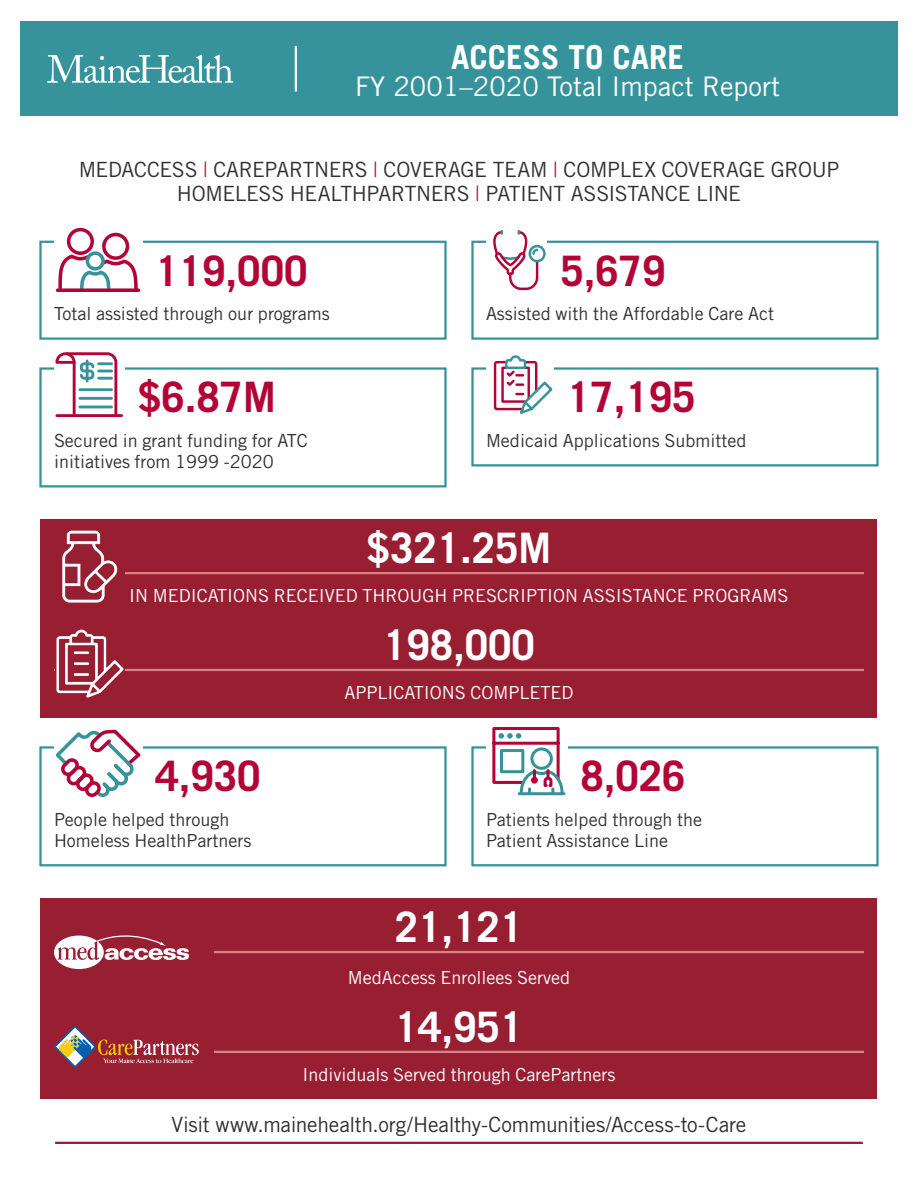
<style>
.page{position:relative;width:918px;height:1188px;background:#fff}
.page>*{position:absolute;margin:0;border:0;box-sizing:border-box;transform-origin:0 0}
.Call_Out_Box_Header{font:700 42px "Trade Gothic LT Std";color:#b30437}
.More_Info_Box_Header{font:700 42px "Trade Gothic LT Std";color:#fff}
.t1{font:700 33px "Trade Gothic LT Std";color:#fff}
.t2{font:27px "Trade Gothic LT Std";color:#fff}
.Sub_Header{font:21px/24px "Trade Gothic LT Std";letter-spacing:-.015em;color:#312f30;text-align:center}
.Call_Out_Box_Copy{font:18px/21px "Trade Gothic LT Std";color:#312f30}
.More_Info_Box_Copy{font:18px "Trade Gothic LT Std";color:#fff}
.s1{color:#b6193e}
</style>
<div class="page">
<div style="left:20px;top:22px;width:878px;height:94px;background:#37939b"></div>
<svg style="left:47px;top:54px;width:186px;height:30px"></svg>
<hr style="left:295px;top:46px;width:2px;height:46px;background:#fff">
<div style="left:39px;top:241px;width:408px;height:99px;border:2px solid #37939b"></div>
<div style="left:39px;top:367px;width:408px;height:120px;border:2px solid #37939b"></div>
<div style="left:471px;top:241px;width:408px;height:99px;border:2px solid #37939b"></div>
<div style="left:471px;top:367px;width:408px;height:99px;border:2px solid #37939b"></div>
<div style="left:40px;top:519px;width:838px;height:69px;background:#981e32"></div>
<hr style="left:54px;top:572px;width:810px;height:2px;background:#d58482">
<div style="left:40px;top:576px;width:838px;height:45px;background:#981e32"></div>
<div style="left:40px;top:616px;width:838px;height:69px;background:#981e32"></div>
<hr style="left:54px;top:669px;width:810px;height:2px;background:#d58482">
<div style="left:40px;top:673px;width:838px;height:45px;background:#981e32"></div>
<div style="left:39px;top:746px;width:408px;height:120px;border:2px solid #37939b"></div>
<div style="left:471px;top:746px;width:408px;height:120px;border:2px solid #37939b"></div>
<div style="left:40px;top:898px;width:838px;height:69px;background:#981e32"></div>
<hr style="left:54px;top:951px;width:810px;height:2px;background:#d58482">
<div style="left:40px;top:957px;width:838px;height:46px;background:#981e32"></div>
<div style="left:40px;top:998px;width:838px;height:69px;background:#981e32"></div>
<hr style="left:54px;top:1051px;width:810px;height:2px;background:#d58482">
<div style="left:40px;top:1054px;width:838px;height:45px;background:#981e32"></div>
<div style="left:486px;top:226px;width:61px;height:68px;background:#fff"></div>
<div style="left:529px;top:245px;width:17px;height:17px;border:2px solid #37939b;border-radius:50%"></div>
<svg style="left:493px;top:230px;width:47px;height:61px"></svg>
<div style="left:54px;top:931px;width:159px;height:38px;background:#981e32"></div>
<svg style="left:54px;top:935px;width:135px;height:34px"></svg>
<img style="left:54px;top:530px;width:71px;height:73px">
<img style="left:55px;top:629px;width:70px;height:69px">
<div style="left:486px;top:351px;width:68px;height:67px;background:#fff"></div>
<svg style="left:493px;top:355px;width:60px;height:59px"></svg>
<div style="left:54px;top:226px;width:88px;height:68px;background:#fff"></div>
<div style="left:67px;top:228px;width:27px;height:27px;border:4px solid #b30437;border-radius:50%"></div>
<div style="left:102px;top:233px;width:27px;height:27px;border:4px solid #b30437;border-radius:50%"></div>
<svg style="left:57px;top:252px;width:81px;height:40px"></svg>
<div style="left:86px;top:251px;width:19px;height:20px;border:4px solid #37939b;border-radius:50%"></div>
<svg style="left:58px;top:288px;width:81px;height:4px"></svg>
<div style="left:54px;top:1013px;width:159px;height:68px;background:#981e32"></div>
<svg style="left:54px;top:1026px;width:145px;height:42px"></svg>
<svg style="left:54px;top:729px;width:88px;height:68px"></svg>
<div style="left:486px;top:723px;width:81px;height:76px;background:#fff"></div>
<svg style="left:492px;top:727px;width:73px;height:69px"></svg>
<hr style="left:519px;top:792px;width:45px;height:3px;background:#37939b">
<div style="left:500px;top:749px;width:24px;height:24px;border:3px solid #37939b"></div>
<div style="left:530px;top:747px;width:23px;height:23px;border:3px solid #37939b;border-radius:50%"></div>
<div style="left:54px;top:351px;width:71px;height:67px;background:#fff"></div>
<hr style="left:57px;top:414px;width:65px;height:3px;background:#b30437">
<svg style="left:55px;top:352px;width:64px;height:66px"></svg>
<hr style="left:55px;top:1142px;width:808px;height:2px;background:#981e32">
<p class="t1" style="left:451px;top:37px;width:234px">ACCESS TO CARE</p>
<p class="t2" style="left:355px;top:70px;width:426px">FY 2001–2020 Total Impact Report</p>
<p class="Sub_Header" style="left:79px;top:157px;width:762px">MEDACCESS <span class="s1">|</span> CAREPARTNERS <span class="s1">|</span> COVERAGE TEAM <span class="s1">|</span> COMPLEX COVERAGE GROUP<br>HOMELESS HEALTHPARTNERS <span class="s1">|</span> PATIENT ASSISTANCE LINE</p>
<p class="Call_Out_Box_Header" style="left:156px;top:245px;width:153px">119,000</p>
<p class="Call_Out_Box_Copy" style="left:54px;top:303px;width:277px">Total assisted through our programs</p>
<p class="Call_Out_Box_Header" style="left:138px;top:372px;width:139px">$6.87M</p>
<p class="Call_Out_Box_Copy" style="left:54px;top:430px;width:255px">Secured in grant funding for ATC initiatives from 1999 -2020</p>
<p class="Call_Out_Box_Header" style="left:560px;top:245px;width:107px">5,679</p>
<p class="Call_Out_Box_Copy" style="left:486px;top:303px;width:290px">Assisted with the Affordable Care Act</p>
<p class="Call_Out_Box_Header" style="left:567px;top:372px;width:130px">17,195</p>
<p class="Call_Out_Box_Copy" style="left:486px;top:430px;width:262px">Medicaid Applications Submitted</p>
<p class="More_Info_Box_Header" style="left:367px;top:522px;width:186px">$321.25M</p>
<p class="More_Info_Box_Copy" style="left:129px;top:585px;width:661px">IN MEDICATIONS RECEIVED THROUGH PRESCRIPTION ASSISTANCE PROGRAMS</p>
<p class="More_Info_Box_Header" style="left:383px;top:619px;width:153px">198,000</p>
<p class="More_Info_Box_Copy" style="left:344px;top:682px;width:231px">APPLICATIONS COMPLETED</p>
<p class="Call_Out_Box_Header" style="left:156px;top:751px;width:107px">4,930</p>
<p class="Call_Out_Box_Copy" style="left:54px;top:809px;width:199px">People helped through<br>Homeless HealthPartners</p>
<p class="Call_Out_Box_Header" style="left:581px;top:751px;width:107px">8,026</p>
<p class="Call_Out_Box_Copy" style="left:486px;top:809px;width:218px">Patients helped through the<br>Patient Assistance Line</p>
<p class="More_Info_Box_Header" style="left:395px;top:901px;width:130px">21,121</p>
<p class="More_Info_Box_Copy" style="left:348px;top:967px;width:224px">MedAccess Enrollees Served</p>
<p class="More_Info_Box_Header" style="left:395px;top:1001px;width:130px">14,951</p>
<p class="More_Info_Box_Copy" style="left:303px;top:1064px;width:314px">Individuals Served through CarePartners</p>
<p class="Sub_Header" style="left:172px;top:1112px;width:576px">Visit www.mainehealth.org/Healthy-Communities/Access-to-Care</p>
</div>
